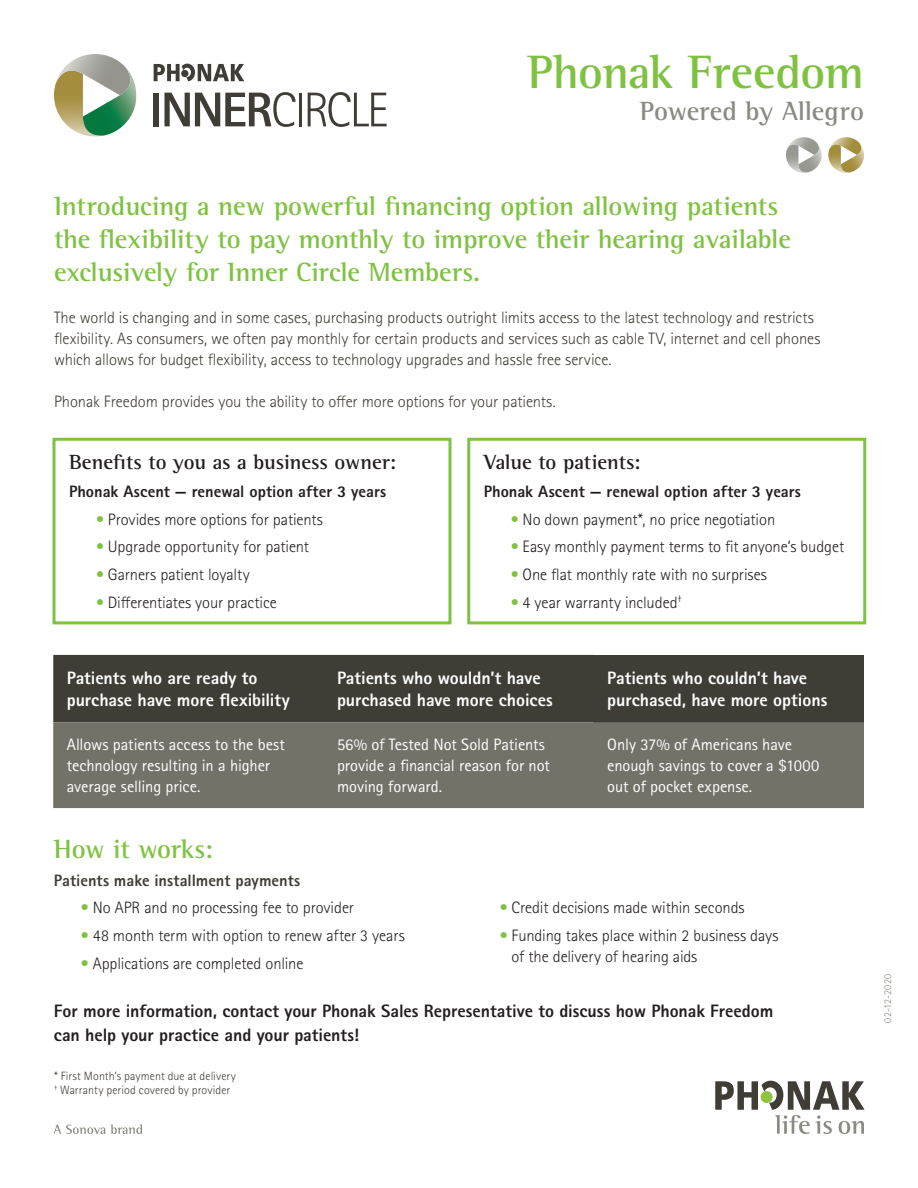
<style>
.page{position:relative;width:918px;height:1188px;background:#fff}
.page>*{position:absolute;margin:0;border:0;box-sizing:border-box;transform-origin:0 0}
.t1{font:700 48px "Rotis Semi Serif Pro";letter-spacing:-.015em;color:#7fc241}
.t2{font:700 27px/33px "Rotis Semi Serif Pro";letter-spacing:-.005em;color:#7fc241}
.t3{font:700 27px "Rotis Semi Serif Pro";letter-spacing:.005em;color:#8b8b83}
.t4{font:700 21px "Rotis Semi Serif Pro";letter-spacing:-.005em;color:#231f20}
.t5{font:800 18px/22.5px "Rotis Sans Serif Pro";letter-spacing:-.005em;color:#fff}
.t6{font:800 18px/24px "Rotis Sans Serif Pro";letter-spacing:-.005em;color:#231f20}
.t7{font:300 16.5px/21px "Rotis Sans Serif Pro";letter-spacing:-.005em;color:#231f20}
.t8{font:300 16.5px/21px "Rotis Sans Serif Pro";letter-spacing:-.005em;color:#3f3d36}
.t9{font:16.5px/21px "Rotis Sans Serif Pro";letter-spacing:-.005em;color:#fff}
.t10{font:800 16.5px "Rotis Sans Serif Pro";color:#231f20}
.t11{font:800 16.5px "Rotis Sans Serif Pro";color:#3f3d36}
.t12{font:300 12px "Rotis Sans Serif Pro";letter-spacing:.01em;color:#3f3d36}
.t13{font:300 10.5px "Rotis Sans Serif Pro";letter-spacing:.03em;color:#8b8b83}
.s1{color:#7fc241}
</style>
<div class="page">
<svg style="left:715px;top:1081px;width:150px;height:53px"></svg>
<svg style="left:54px;top:1124px;width:88px;height:10px"></svg>
<div style="left:52px;top:438px;width:400px;height:186px;border:3px solid #7fc241"></div>
<div style="left:467px;top:438px;width:399px;height:186px;border:3px solid #7fc241"></div>
<div style="left:53px;top:655px;width:541px;height:67px;background:#3f3d36"></div>
<div style="left:594px;top:655px;width:270px;height:67px;background:#3f3d36"></div>
<div style="left:53px;top:722px;width:811px;height:86px;background:#737269"></div>
<div style="left:154px;top:93px;width:5px;height:33px;background:#3f3d36"></div>
<svg style="left:164px;top:92px;width:131px;height:35px"></svg>
<hr style="left:299px;top:93px;width:3px;height:33px;background:#3f3d36">
<svg style="left:308px;top:92px;width:79px;height:35px"></svg>
<svg style="left:154px;top:64px;width:90px;height:17px"></svg>
<img style="left:54px;top:83px;width:46px;height:54px">
<img style="left:56px;top:54px;width:69px;height:41px">
<img style="left:56px;top:71px;width:27px;height:12px">
<img style="left:83px;top:67px;width:54px;height:69px">
<img style="left:83px;top:119px;width:22px;height:17px">
<img style="left:828px;top:150px;width:22px;height:23px">
<img style="left:829px;top:137px;width:31px;height:18px">
<svg style="left:829px;top:144px;width:12px;height:6px"></svg>
<img style="left:841px;top:143px;width:23px;height:29px">
<svg style="left:841px;top:165px;width:9px;height:7px"></svg>
<img style="left:786px;top:149px;width:22px;height:24px">
<img style="left:787px;top:137px;width:30px;height:18px">
<svg style="left:787px;top:144px;width:12px;height:6px"></svg>
<img style="left:799px;top:143px;width:23px;height:29px">
<svg style="left:799px;top:165px;width:9px;height:7px"></svg>
<p class="t1" style="left:527px;top:43px;width:338px">Phonak Freedom</p>
<p class="t3" style="left:640px;top:95px;width:226px">Powered by Allegro</p>
<p class="t2" style="left:54px;top:189px;width:738px">Introducing a new powerful financing option allowing patients the flexibility to pay monthly to improve their hearing available exclusively for Inner Circle Members.</p>
<p class="t8" style="left:54px;top:307px;width:768px">The world is changing and in some cases, purchasing products outright limits access to the latest technology and restricts flexibility. As consumers, we often pay monthly for certain products and services such as cable TV, internet and cell phones which allows for budget flexibility, access to technology upgrades and hassle free service.</p>
<p class="t8" style="left:54px;top:391px;width:503px">Phonak Freedom provides you the ability to offer more options for your patients.</p>
<p class="t4" style="left:69px;top:449px;width:329px">Benefits to you as a business owner:</p>
<p class="t10" style="left:69px;top:481px;width:319px">Phonak Ascent — renewal option after 3 years</p>
<p class="t7" style="left:96px;top:509px;width:229px"><span class="s1">•</span> Provides more options for patients</p>
<p class="t7" style="left:96px;top:537px;width:215px"><span class="s1">•</span> Upgrade opportunity for patient</p>
<p class="t7" style="left:96px;top:564px;width:155px"><span class="s1">•</span> Garners patient loyalty</p>
<p class="t7" style="left:96px;top:592px;width:182px"><span class="s1">•</span> Differentiates your practice</p>
<p class="t4" style="left:484px;top:449px;width:158px">Value to patients:</p>
<p class="t10" style="left:484px;top:481px;width:319px">Phonak Ascent — renewal option after 3 years</p>
<p class="t7" style="left:511px;top:509px;width:266px"><span class="s1">•</span> No down payment*, no price negotiation</p>
<p class="t7" style="left:511px;top:537px;width:335px"><span class="s1">•</span> Easy monthly payment terms to fit anyone’s budget</p>
<p class="t7" style="left:511px;top:564px;width:258px"><span class="s1">•</span> One flat monthly rate with no surprises</p>
<p class="t7" style="left:511px;top:592px;width:173px"><span class="s1">•</span> 4 year warranty included<sup>†</sup></p>
<p class="t5" style="left:67px;top:666px;width:225px">Patients who are ready to purchase have more flexibility</p>
<p class="t5" style="left:337px;top:666px;width:217px">Patients who wouldn’t have purchased have more choices</p>
<p class="t5" style="left:607px;top:666px;width:222px">Patients who couldn’t have purchased, have more options</p>
<p class="t9" style="left:67px;top:734px;width:220px">Allows patients access to the best technology resulting in a higher average selling price.</p>
<p class="t9" style="left:337px;top:734px;width:215px">56% of Tested Not Sold Patients provide a financial reason for not moving forward.</p>
<p class="t9" style="left:607px;top:734px;width:214px">Only 37% of Americans have enough savings to cover a $1000 out of pocket expense.</p>
<p class="t2" style="left:54px;top:832px;width:161px">How it works:</p>
<p class="t11" style="left:54px;top:869px;width:248px">Patients make installment payments</p>
<p class="t7" style="left:81px;top:897px;width:275px"><span class="s1">•</span> No APR and no processing fee to provider</p>
<p class="t7" style="left:81px;top:925px;width:326px"><span class="s1">•</span> 48 month term with option to renew after 3 years</p>
<p class="t7" style="left:81px;top:953px;width:224px"><span class="s1">•</span> Applications are completed online</p>
<p class="t7" style="left:500px;top:897px;width:246px"><span class="s1">•</span> Credit decisions made within seconds</p>
<p class="t7" style="left:512px;top:925px;width:268px;text-indent:-12px"><span class="s1">•</span> Funding takes place within 2 business days of the delivery of hearing aids</p>
<p class="t6" style="left:54px;top:999px;width:721px">For more information, contact your Phonak Sales Representative to discuss how Phonak Freedom can help your practice and your patients!</p>
<p class="t12" style="left:54px;top:1069px;width:183px">* First Month’s payment due at delivery</p>
<p class="t12" style="left:54px;top:1083px;width:178px"><sup>†</sup> Warranty period covered by provider</p>
<p class="t13" style="left:881px;top:1023px;width:50px;rotate:-90deg">02-12-2020</p>
</div>
